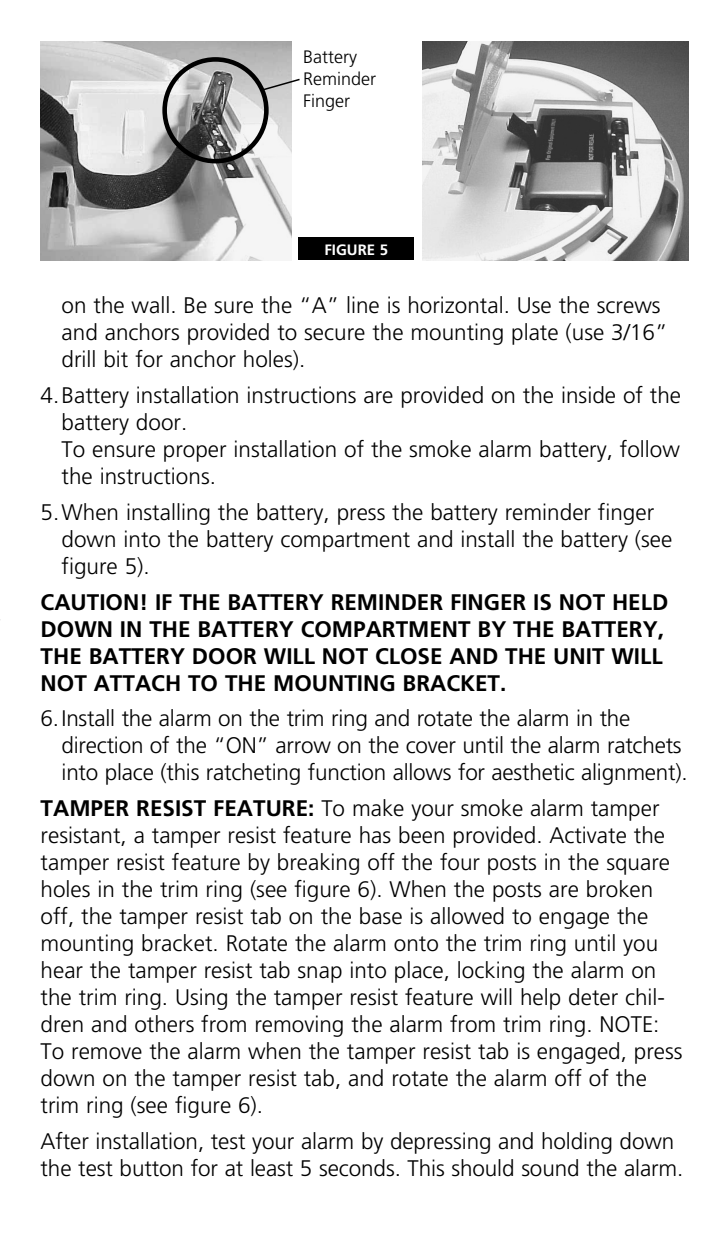
<style>
.page{position:relative;width:728px;height:1240px;background:#fff}
.page>*{position:absolute;margin:0;border:0;box-sizing:border-box;transform-origin:0 0}
.t1{font:300 22.5px/27px "Frutiger";color:#000}
.t2{font:700 22.5px/27px "Frutiger";color:#000}
.t3{font:300 18px/21.6px "Frutiger";color:#000}
.t4{font:700 15px "Frutiger";color:#fff}
.s1{font-weight:700}
</style>
<div class="page">
<div style="left:298px;top:237px;width:116px;height:23px;background:#000"></div>
<img style="left:41px;top:42px;width:250px;height:218px">
<img style="left:423px;top:42px;width:266px;height:218px">
<div style="left:162px;top:57px;width:107px;height:106px;border:5px solid #000;border-radius:50%"></div>
<svg style="left:262px;top:78px;width:38px;height:13px"></svg>
<p class="t3" style="left:303px;top:48px;width:75px">Battery<br>Reminder<br>Finger</p>
<p class="t4" style="left:324px;top:244px;width:65px">FIGURE 5</p>
<p class="t1" style="left:62px;top:294px;width:607px">on the wall. Be sure the “A” line is horizontal. Use the screws and anchors provided to secure the mounting plate (use 3/16” drill bit for anchor holes).</p>
<p class="t1" style="left:62px;top:383px;width:621px;text-indent:-21px">4. Battery installation instructions are provided on the inside of the battery door.<br>To ensure proper installation of the smoke alarm battery, follow the instructions.</p>
<p class="t1" style="left:62px;top:500px;width:612px;text-indent:-21px">5. When installing the battery, press the battery reminder finger down into the battery compartment and install the battery (see figure 5).</p>
<p class="t2" style="left:41px;top:590px;width:629px">CAUTION! IF THE BATTERY REMINDER FINGER IS NOT HELD DOWN IN THE BATTERY COMPARTMENT BY THE BATTERY, THE BATTERY DOOR WILL NOT CLOSE AND THE UNIT WILL NOT ATTACH TO THE MOUNTING BRACKET.</p>
<p class="t1" style="left:62px;top:706px;width:628px;text-indent:-21px">6. Install the alarm on the trim ring and rotate the alarm in the direction of the “ON” arrow on the cover until the alarm ratchets into place (this ratcheting function allows for aesthetic alignment).</p>
<p class="t1" style="left:41px;top:796px;width:643px"><span class="s1">TAMPER RESIST FEATURE:</span> To make your smoke alarm tamper resistant, a tamper resist feature has been provided. Activate the tamper resist feature by breaking off the four posts in the square holes in the trim ring (see figure 6). When the posts are broken off, the tamper resist tab on the base is allowed to engage the mounting bracket. Rotate the alarm onto the trim ring until you hear the tamper resist tab snap into place, locking the alarm on the trim ring. Using the tamper resist feature will help deter chil&shy;dren and others from removing the alarm from trim ring. NOTE:<br>To remove the alarm when the tamper resist tab is engaged, press down on the tamper resist tab, and rotate the alarm off of the trim ring (see figure 6).</p>
<p class="t1" style="left:41px;top:1129px;width:644px">After installation, test your alarm by depressing and holding down the test button for at least 5 seconds. This should sound the alarm.</p>
</div>
